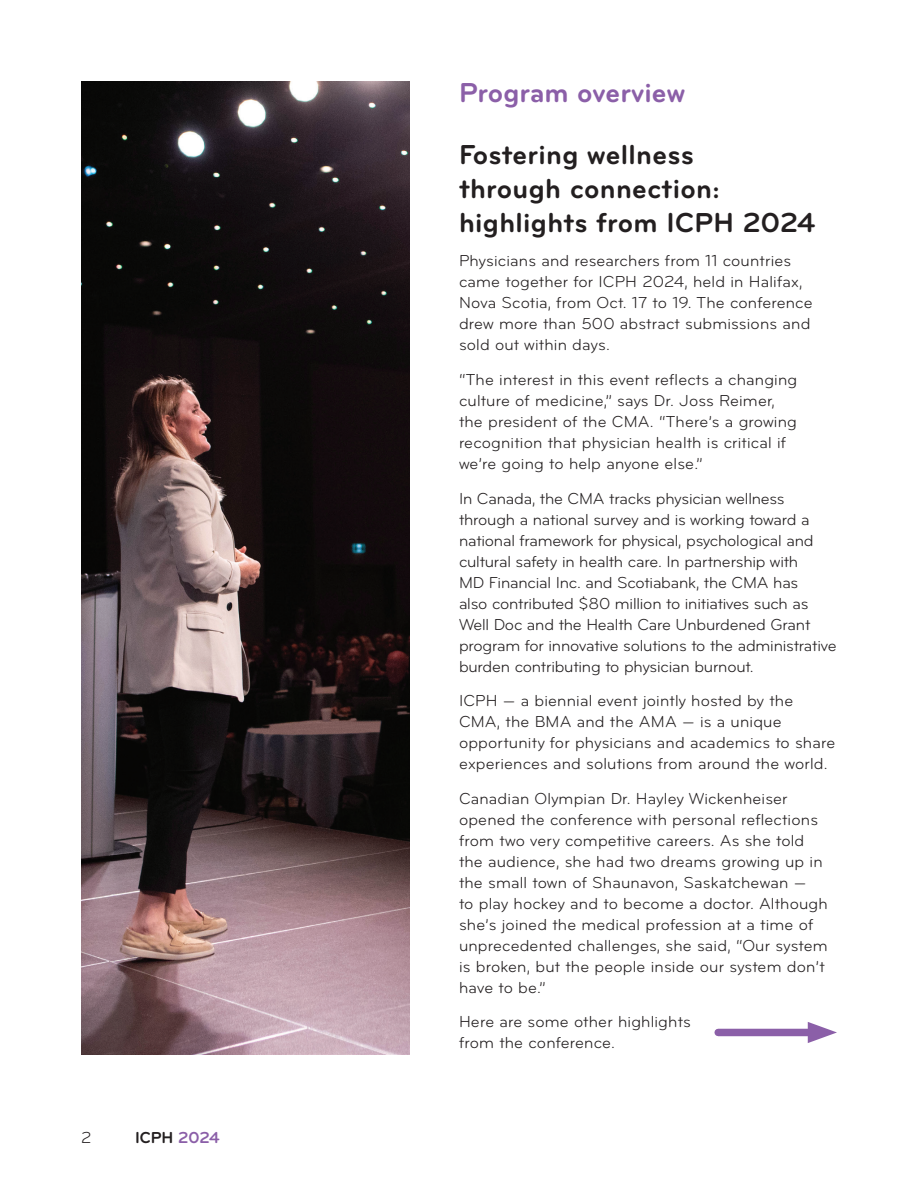
<style>
.page{position:relative;width:918px;height:1188px;background:#fff}
.page>*{position:absolute;margin:0;border:0;box-sizing:border-box;transform-origin:0 0}
.t1{font:700 28.5px/34.2px "Bryant";letter-spacing:.01em;color:#231f20}
.t2{font:700 28.5px "Bryant";color:#8b5fa8}
.t3{font:16.5px/21px "Bryant";letter-spacing:.01em;color:#231f20}
.t4{font:16.5px/21px "Bryant";letter-spacing:-.01em;color:#231f20}
.t5{font:700 16.5px "Bryant";color:#231f20}
.s1{color:#8b5fa8}
</style>
<div class="page">
<img style="left:81px;top:81px;width:328px;height:974px">
<div style="left:718px;top:1029px;width:102px;height:7px;background:#8b5fa8"></div>
<svg style="left:808px;top:1022px;width:29px;height:21px"></svg>
<p class="t3" style="left:81px;top:1128px;width:12px">2</p>
<p class="t5" style="left:135px;top:1128px;width:86px">ICPH <span class="s1">2024</span></p>
<h1 class="t2" style="left:459px;top:75px;width:228px">Program overview</h1>
<h1 class="t1" style="left:459px;top:137px;width:358px">Fostering wellness<br>through connection: highlights from ICPH 2024</h1>
<p class="t3" style="left:459px;top:251px;width:355px">Physicians and researchers from 11 countries came together for ICPH 2024, held in Halifax, Nova Scotia, from Oct. 17 to 19. The conference drew more than 500 abstract submissions and sold out within days.</p>
<p class="t3" style="left:459px;top:369px;width:340px">“The interest in this event reflects a changing culture of medicine,” says Dr. Joss Reimer, the president of the CMA. “There’s a growing recognition that physician health is critical if we’re going to help anyone else.”</p>
<p class="t4" style="left:459px;top:488px;width:379px">In Canada, the CMA tracks physician wellness through a national survey and is working toward a national framework for physical, psychological and cultural safety in health care. In partnership with<br>MD Financial Inc. and Scotiabank, the CMA has<br>also contributed $80 million to initiatives such as Well Doc and the Health Care Unburdened Grant program for innovative solutions to the administrative burden contributing to physician burnout.</p>
<p class="t3" style="left:459px;top:690px;width:378px">ICPH — a biennial event jointly hosted by the CMA, the BMA and the AMA — is a unique opportunity for physicians and academics to share experiences and solutions from around the world.</p>
<p class="t3" style="left:459px;top:788px;width:370px">Canadian Olympian Dr. Hayley Wickenheiser opened the conference with personal reflections from two very competitive careers. As she told the audience, she had two dreams growing up in the small town of Shaunavon, Saskatchewan —<br>to play hockey and to become a doctor. Although she’s joined the medical profession at a time of unprecedented challenges, she said, “Our system is broken, but the people inside our system don’t have to be.”</p>
<p class="t3" style="left:459px;top:1011px;width:233px">Here are some other highlights from the conference.</p>
</div>
